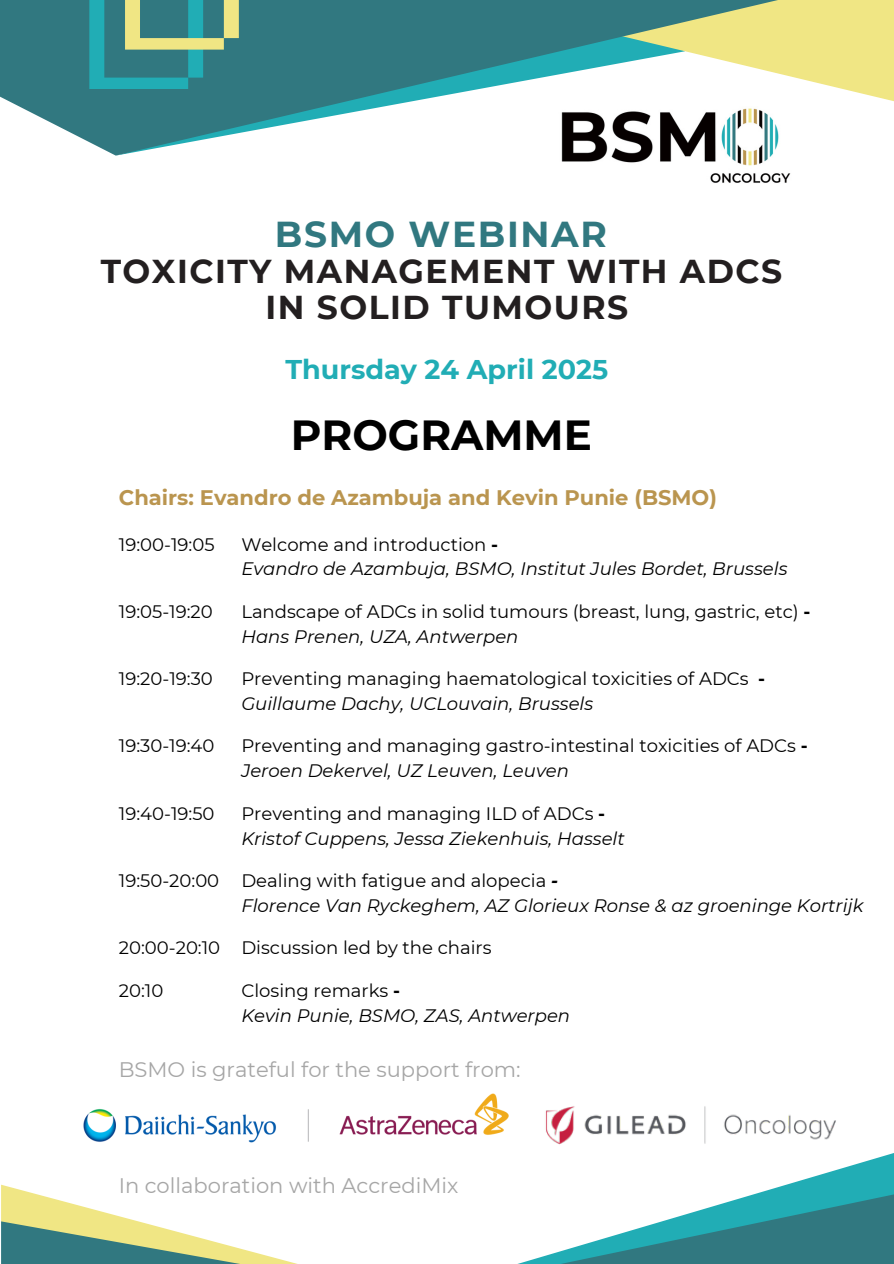
<style>
.page{position:relative;width:894px;height:1264px;background:#fff}
.page>*{position:absolute;margin:0;border:0;box-sizing:border-box;transform-origin:0 0}
.t1{font:700 42px "Montserrat";color:#000}
.t2{font:700 36px "Montserrat";letter-spacing:.045em;color:#317880}
.t3{font:700 33px/36px "Montserrat";letter-spacing:.045em;color:#231f20;text-align:center}
.t4{font:700 27px "Montserrat";color:#21adb5}
.t5{font:21px "Montserrat";color:#a6a6a6}
.t6{font:700 21px "Montserrat";color:#ba954f}
.t7{font:18px/24.8px "Montserrat";color:#000}
.t8{font:italic 18px "Montserrat";color:#000}
.s1{font-weight:700}
.s2{font-style:italic}
.s3{font-weight:700;font-style:italic}
</style>
<div class="page">
<svg style="left:1px;top:1164px;width:892px;height:99px"></svg>
<svg style="left:0;top:0;width:893px;height:156px"></svg>
<svg style="left:89px;top:0;width:150px;height:89px;background:#4d978d"></svg>
<img style="left:541px;top:1106px;width:322px;height:64px">
<img style="left:51px;top:1093px;width:490px;height:80px">
<img style="left:547px;top:96px;width:257px;height:87px">
<h3 class="t2" style="left:275px;top:212px;width:333px">BSMO WEBINAR</h3>
<h3 class="t3" style="left:101px;top:253px;width:682px">TOXICITY MANAGEMENT WITH ADCS<br>IN SOLID TUMOURS</h3>
<p class="t4" style="left:285px;top:353px;width:324px">Thursday 24 April 2025</p>
<h1 class="t1" style="left:291px;top:409px;width:302px">PROGRAMME</h1>
<h4 class="t6" style="left:119px;top:485px;width:599px">Chairs: Evandro de Azambuja and Kevin Punie (BSMO)</h4>
<p class="t7" style="left:119px;top:531px;width:97px">19:00-19:05</p>
<p class="t7" style="left:241px;top:531px;width:258px">Welcome and introduction <span class="s1">-</span></p>
<p class="t8" style="left:241px;top:558px;width:547px">Evandro de Azambuja, BSMO, Institut Jules Bordet, Brussels</p>
<p class="t7" style="left:119px;top:599px;width:95px">19:05-19:20</p>
<p class="t7" style="left:241px;top:599px;width:570px">Landscape of ADCs in solid tumours (breast, lung, gastric, etc) <span class="s1">-<br></span><span class="s2">Hans Prenen, UZA, Antwerpen</span></p>
<p class="t7" style="left:119px;top:666px;width:95px">19:20-19:30</p>
<p class="t7" style="left:241px;top:666px;width:525px">Preventing managing haematological toxicities of ADCs <span class="s1">-<br></span><span class="s2">Guillaume Dachy, UCLouvain, Brussels</span></p>
<p class="t7" style="left:119px;top:733px;width:97px">19:30-19:40</p>
<p class="t7" style="left:241px;top:733px;width:567px">Preventing and managing gastro-intestinal toxicities of ADCs <span class="s1">-<br></span><span class="s2">Jeroen Dekervel, UZ Leuven, Leuven</span></p>
<p class="t7" style="left:119px;top:801px;width:97px">19:40-19:50</p>
<p class="t7" style="left:241px;top:801px;width:365px">Preventing and managing ILD of ADCs <span class="s1">-</span></p>
<p class="t8" style="left:241px;top:827px;width:385px">Kristof Cuppens, Jessa Ziekenhuis, Hasselt</p>
<p class="t7" style="left:119px;top:868px;width:102px">19:50-20:00</p>
<p class="t7" style="left:241px;top:868px;width:318px">Dealing with fatigue and alopecia <span class="s3">-</span></p>
<p class="t8" style="left:241px;top:894px;width:623px">Florence Van Ryckeghem, AZ Glorieux Ronse &amp; az groeninge Kortrijk</p>
<p class="t7" style="left:119px;top:935px;width:103px">20:00-20:10</p>
<p class="t7" style="left:241px;top:935px;width:252px">Discussion led by the chairs</p>
<p class="t7" style="left:241px;top:978px;width:160px">Closing remarks <span class="s1">-</span></p>
<p class="t8" style="left:241px;top:1004px;width:330px">Kevin Punie, BSMO, ZAS, Antwerpen</p>
<p class="t7" style="left:119px;top:978px;width:46px">20:10</p>
<h2 class="t5" style="left:119px;top:1056px;width:403px">BSMO is grateful for the support from:</h2>
<p class="t5" style="left:119px;top:1172px;width:341px">In collaboration with AccrediMix</p>
</div>
